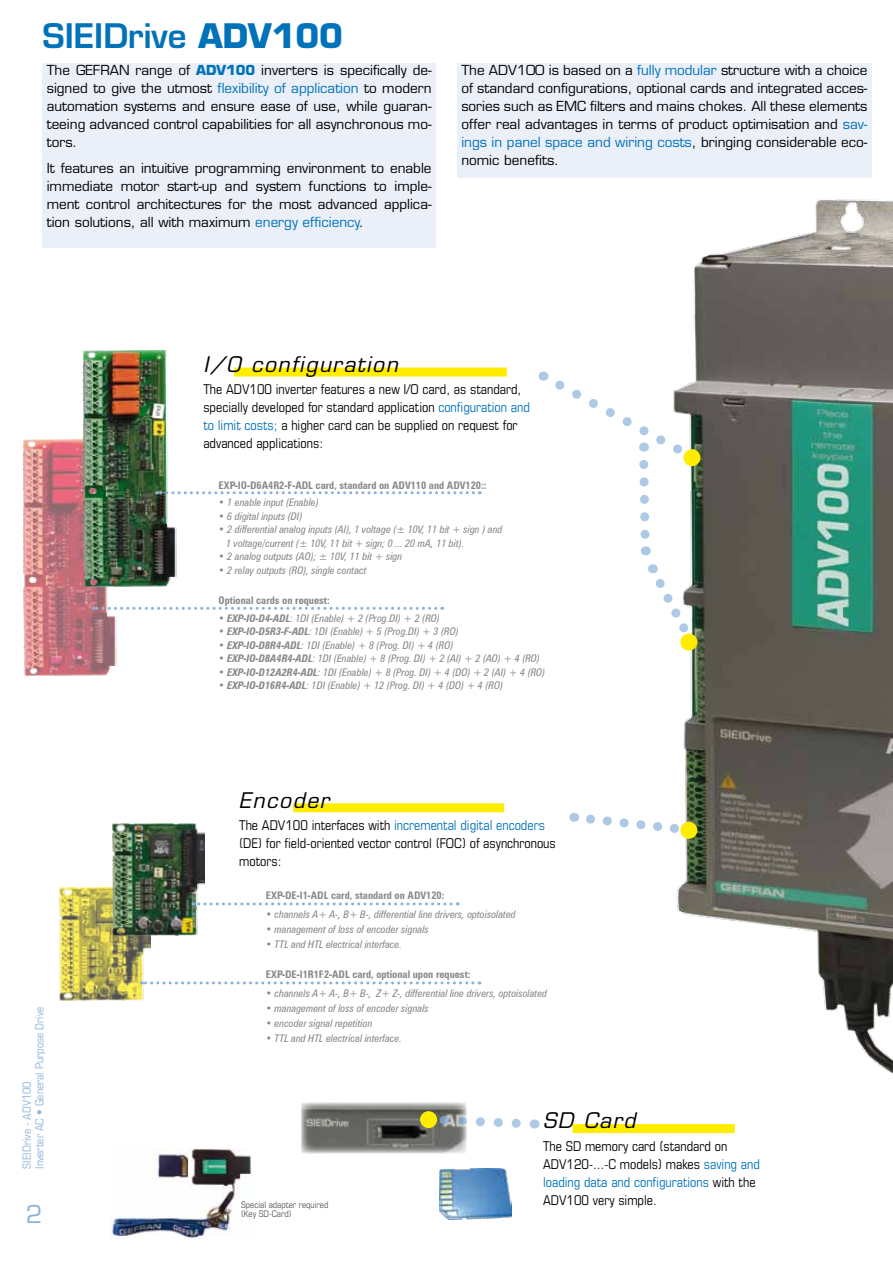
<style>
.page{position:relative;width:893px;height:1263px;background:#fff}
.page>*{position:absolute;margin:0;border:0;box-sizing:border-box;transform-origin:0 0}
.t1{font:600 33px "Eurostile";color:#0072ba}
.t2{font:24px "Eurostile";color:#8ab3db}
.t3{font:italic 21px "Eurostile";letter-spacing:.075em;color:#000}
.t4{font:13.5px/18px "Eurostile";color:#000;text-align:justify}
.t5{font:condensed 13.5px/18px "Eurostile";color:#000}
.t6{font:condensed 11.25px/12.8px "Eurostile";color:#8ab3db}
.t7{font:italic condensed 10.5px/13.5px "Zurich BT";color:#87888a}
.t8{font:700 condensed 10.5px "Zurich BT";color:#87888a}
.t9{font:condensed 9px/9px "Eurostile";color:#58585a}
.s1{font-weight:700}
.s2{font-weight:700;color:#0072ba}
.s3{color:#0072ba}
</style>
<div class="page">
<div style="left:457px;top:64px;width:415px;height:114px;background:#eaeff8"></div>
<img style="left:644px;top:199px;width:249px;height:875px">
<div style="left:43px;top:64px;width:393px;height:184px;background:#eaeff8"></div>
<div style="left:293px;top:803px;width:211px;height:9px;background:#ffed00"></div>
<div style="left:234px;top:368px;width:273px;height:9px;background:#ffed00"></div>
<div style="left:572px;top:1124px;width:163px;height:9px;background:#ffed00"></div>
<svg style="left:574px;top:811px;width:118px;height:25px"></svg>
<div style="left:680px;top:822px;width:17px;height:17px;background:#ffed00;border-radius:50%"></div>
<svg style="left:648px;top:564px;width:49px;height:83px"></svg>
<div style="left:680px;top:634px;width:17px;height:17px;background:#ffed00;border-radius:50%"></div>
<img style="left:301px;top:1103px;width:165px;height:50px">
<svg style="left:427px;top:1113px;width:94px;height:17px"></svg>
<div style="left:420px;top:1111px;width:17px;height:17px;background:#ffed00;border-radius:50%"></div>
<div style="left:683px;top:449px;width:17px;height:17px;background:#ffed00;border-radius:50%"></div>
<img style="left:58px;top:888px;width:93px;height:113px">
<img style="left:111px;top:823px;width:93px;height:114px">
<svg style="left:193px;top:902px;width:258px;height:3px"></svg>
<svg style="left:141px;top:981px;width:332px;height:3px"></svg>
<img style="left:22px;top:439px;width:94px;height:237px">
<img style="left:81px;top:350px;width:95px;height:239px">
<svg style="left:156px;top:491px;width:317px;height:3px"></svg>
<svg style="left:93px;top:607px;width:343px;height:3px"></svg>
<img style="left:439px;top:1168px;width:73px;height:51px">
<svg style="left:543px;top:372px;width:154px;height:183px"></svg>
<img style="left:111px;top:1148px;width:140px;height:91px">
<h1 class="t1" style="left:43px;top:15px;width:302px">SIEIDrive <span class="s1">ADV100</span></h1>
<p class="t4" style="left:47px;top:61px;width:386px">The GEFRAN range of <span class="s2">ADV100</span> inverters is specifically de&shy;signed to give the utmost <span class="s3">flexibility of application</span> to modern automation systems and ensure ease of use, while guaran&shy;teeing advanced control capabilities for all asynchronous mo&shy;tors.</p>
<p class="t4" style="left:47px;top:159px;width:386px">It features an intuitive programming environment to enable immediate motor start-up and system functions to imple&shy;ment control architectures for the most advanced applica&shy;tion solutions, all with maximum <span class="s3">energy efficiency</span>.</p>
<p class="t4" style="left:461px;top:61px;width:408px">The ADV100 is based on a <span class="s3">fully modular</span> structure with a choice of standard configurations, optional cards and integrated acces&shy;sories such as EMC filters and mains chokes. All these elements offer real advantages in terms of product optimisation and <span class="s3">sav&shy;ings in panel space and wiring costs</span>, bringing considerable eco&shy;nomic benefits.</p>
<h3 class="t3" style="left:203px;top:351px;width:196px">I/O configuration</h3>
<p class="t5" style="left:203px;top:380px;width:328px">The ADV100 inverter features a new I/O card, as standard, specially developed for standard application <span class="s3">configuration and to limit costs;</span> a higher card can be supplied on request for advanced applications:</p>
<p class="t8" style="left:219px;top:478px;width:269px">EXP-IO-D6A4R2-F-ADL card, standard on ADV110 and ADV120::</p>
<p class="t7" style="left:219px;top:496px;width:102px">• 1 enable input (Enable)</p>
<p class="t7" style="left:219px;top:509px;width:85px">• 6 digital inputs (DI)</p>
<p class="t7" style="left:226px;top:523px;width:278px;text-indent:-7px">• 2 differential analog inputs (AI), 1 voltage (± 10V, 11 bit + sign ) and<br>1 voltage/current (± 10V, 11 bit + sign; 0 ... 20 mA, 11 bit).</p>
<p class="t7" style="left:219px;top:550px;width:185px">• 2 analog outputs (AO); ± 10V, 11 bit + sign</p>
<p class="t7" style="left:219px;top:563px;width:149px">• 2 relay outputs (RO), single contact</p>
<p class="t8" style="left:219px;top:594px;width:113px">Optional cards on request:</p>
<p class="t7" style="left:219px;top:611px;width:223px">• <span class="s1">EXP-IO-D4-ADL</span>: 1DI (Enable) + 2 (Prog.DI) + 2 (RO)</p>
<p class="t7" style="left:219px;top:625px;width:242px">• <span class="s1">EXP-IO-D5R3-F-ADL</span>: 1DI (Enable) + 5 (Prog.DI) + 3 (RO)</p>
<p class="t7" style="left:219px;top:638px;width:236px">• <span class="s1">EXP-IO-D8R4-ADL</span>: 1DI (Enable) + 8 (Prog. DI) + 4 (RO)</p>
<p class="t7" style="left:219px;top:652px;width:323px">• <span class="s1">EXP-IO-D8A4R4-ADL</span>: 1DI (Enable) + 8 (Prog. DI) + 2 (AI) + 2 (AO) + 4 (RO)</p>
<p class="t7" style="left:219px;top:665px;width:328px">• <span class="s1">EXP-IO-D12A2R4-ADL</span>: 1DI (Enable) + 8 (Prog. DI) + 4 (DO) + 2 (AI) + 4 (RO)</p>
<p class="t7" style="left:219px;top:679px;width:286px">• <span class="s1">EXP-IO-D16R4-ADL</span>: 1DI (Enable) + 12 (Prog. DI) + 4 (DO) + 4 (RO)</p>
<p class="t6" style="left:20px;top:1169px;width:164px;rotate:-90deg">SIEIDrive - ADV100<br>Inverter AC • General Purpose Drive</p>
<h2 class="t2" style="left:26px;top:1199px;width:18px">2</h2>
<h3 class="t3" style="left:239px;top:787px;width:92px">Encoder</h3>
<p class="t5" style="left:239px;top:816px;width:318px">The ADV100 interfaces with <span class="s3">incremental digital encoders </span>(DE) for field-oriented vector control (FOC) of asynchronous motors:</p>
<p class="t8" style="left:266px;top:888px;width:180px">EXP-DE-I1-ADL card, standard on ADV120:</p>
<p class="t7" style="left:266px;top:907px;width:251px">• channels A+ A-, B+ B-, differential line drivers, optoisolated</p>
<p class="t7" style="left:266px;top:922px;width:164px">• management of loss of encoder signals</p>
<p class="t7" style="left:266px;top:937px;width:137px">• TTL and HTL electrical interface.</p>
<p class="t8" style="left:266px;top:968px;width:206px">EXP-DE-I1R1F2-ADL card, optional upon request:</p>
<p class="t7" style="left:266px;top:986px;width:283px">• channels A+ A-, B+ B-, Z+ Z-, differential line drivers, optoisolated</p>
<p class="t7" style="left:266px;top:1001px;width:164px">• management of loss of encoder signals</p>
<p class="t7" style="left:266px;top:1016px;width:108px">• encoder signal repetition</p>
<p class="t7" style="left:266px;top:1031px;width:137px">• TTL and HTL electrical interface.</p>
<p class="t9" style="left:241px;top:1200px;width:89px">Special adapter required (Key SD-Card)</p>
<h3 class="t3" style="left:543px;top:1108px;width:94px">SD Card</h3>
<p class="t5" style="left:543px;top:1136px;width:218px">The SD memory card (standard on<br>ADV120-...-C models) makes <span class="s3">saving and loading data and configurations</span> with the<br>ADV100 very simple.</p>
</div>
